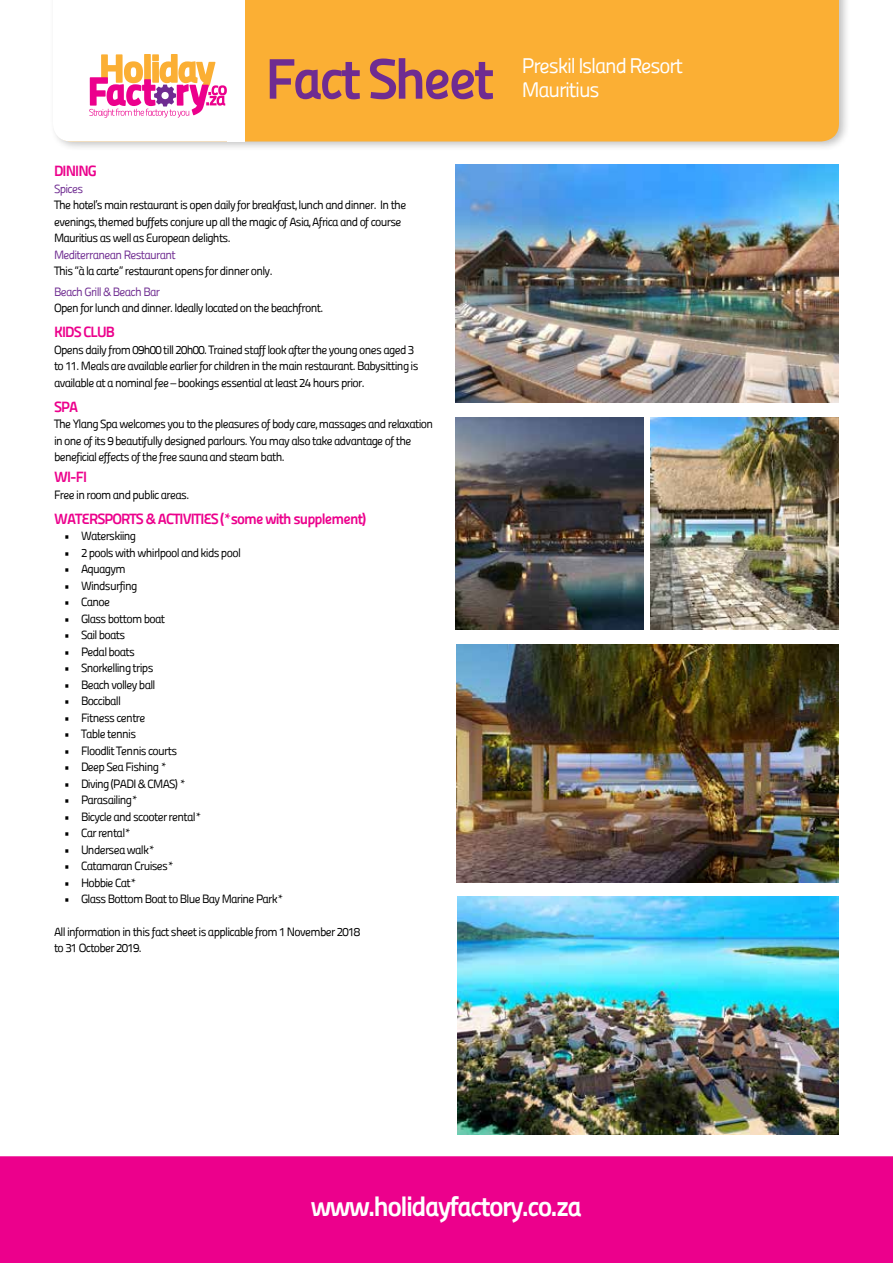
<style>
.page{position:relative;width:893px;height:1263px;background:#fff}
.page>*{position:absolute;margin:0;border:0;box-sizing:border-box;transform-origin:0 0}
.t1{font:57px "Panefresco 800 wt";letter-spacing:-.06em;color:#6f2c91}
.t2{font:27.75px "Panefresco 800 wt";letter-spacing:-.06em;color:#fff}
.t3{font:21px/24px "Panefresco 400 wt";letter-spacing:-.06em;color:#fff}
.t4{font:15px "Panefresco 800 wt";letter-spacing:-.06em;color:#ec008c}
.t5{font:12px/16.5px "Panefresco 400 wt";letter-spacing:-.06em;color:#000}
.t6{font:12px "Panefresco 400 wt";letter-spacing:-.06em;color:#6f2c91}
</style>
<div class="page">
<div style="left:49px;top:0;width:801px;height:152px;background:#000;opacity:.25"></div>
<div style="left:245px;top:0;width:594px;height:141px;background:#fbaf34"></div>
<svg style="left:53px;top:0;width:192px;height:141px"></svg>
<div style="left:0;top:1156px;width:893px;height:107px;background:#ec008c"></div>
<img style="left:455px;top:165px;width:384px;height:238px">
<img style="left:457px;top:897px;width:381px;height:238px">
<img style="left:651px;top:417px;width:187px;height:213px">
<img style="left:457px;top:644px;width:382px;height:238px">
<img style="left:456px;top:417px;width:187px;height:213px">
<h1 class="t1" style="left:265px;top:35px;width:230px">Fact Sheet</h1>
<p class="t4" style="left:54px;top:159px;width:44px">DINING</p>
<p class="t6" style="left:54px;top:179px;width:31px">Spices</p>
<p class="t5" style="left:54px;top:196px;width:354px">The hotel’s main restaurant is open daily for breakfast, lunch and dinner. In the evenings, themed buffets conjure up all the magic of Asia, Africa and of course<br>Mauritius as well as European delights.</p>
<p class="t6" style="left:54px;top:245px;width:123px">Mediterranean Restaurant</p>
<p class="t5" style="left:54px;top:262px;width:220px">This “à la carte” restaurant opens for dinner only.</p>
<p class="t6" style="left:54px;top:283px;width:108px">Beach Grill &amp; Beach Bar</p>
<p class="t5" style="left:54px;top:299px;width:271px">Open for lunch and dinner. Ideally located on the beachfront.</p>
<p class="t4" style="left:54px;top:320px;width:62px">KIDS CLUB</p>
<p class="t5" style="left:54px;top:341px;width:366px">Opens daily from 09h00 till 20h00. Trained staff look after the young ones aged 3 to 11. Meals are available earlier for children in the main restaurant. Babysitting is available at a nominal fee – bookings essential at least 24 hours prior.</p>
<p class="t4" style="left:54px;top:395px;width:26px">SPA</p>
<p class="t5" style="left:54px;top:415px;width:381px">The Ylang Spa welcomes you to the pleasures of body care, massages and relaxation in one of its 9 beautifully designed parlours. You may also take advantage of the beneficial effects of the free sauna and steam bath.</p>
<p class="t4" style="left:54px;top:465px;width:35px">WI-FI</p>
<p class="t5" style="left:54px;top:485px;width:137px">Free in room and public areas.</p>
<p class="t4" style="left:54px;top:507px;width:314px">WATERSPORTS &amp; ACTIVITIES (*some with supplement)</p>
<p class="t5" style="left:64px;top:527px;width:74px">• Waterskiing</p>
<p class="t5" style="left:64px;top:543px;width:178px">• 2 pools with whirlpool and kids pool</p>
<p class="t5" style="left:64px;top:560px;width:63px">• Aquagym</p>
<p class="t5" style="left:64px;top:576px;width:75px">• Windsurfing</p>
<p class="t5" style="left:64px;top:593px;width:48px">• Canoe</p>
<p class="t5" style="left:64px;top:609px;width:103px">• Glass bottom boat</p>
<p class="t5" style="left:64px;top:626px;width:63px">• Sail boats</p>
<p class="t5" style="left:64px;top:642px;width:73px">• Pedal boats</p>
<p class="t5" style="left:64px;top:659px;width:91px">• Snorkelling trips</p>
<p class="t5" style="left:64px;top:675px;width:93px">• Beach volley ball</p>
<p class="t5" style="left:64px;top:692px;width:58px">• Bocciball</p>
<p class="t5" style="left:64px;top:708px;width:83px">• Fitness centre</p>
<p class="t5" style="left:64px;top:725px;width:74px">• Table tennis</p>
<p class="t5" style="left:64px;top:741px;width:115px">• Floodlit Tennis courts</p>
<p class="t5" style="left:64px;top:758px;width:104px">• Deep Sea Fishing *</p>
<p class="t5" style="left:64px;top:774px;width:123px">• Diving (PADI &amp; CMAS) *</p>
<p class="t5" style="left:64px;top:791px;width:75px">• Parasailing*</p>
<p class="t5" style="left:64px;top:807px;width:139px">• Bicycle and scooter rental*</p>
<p class="t5" style="left:64px;top:824px;width:68px">• Car rental*</p>
<p class="t5" style="left:64px;top:840px;width:92px">• Undersea walk*</p>
<p class="t5" style="left:64px;top:857px;width:111px">• Catamaran Cruises*</p>
<p class="t5" style="left:64px;top:873px;width:74px">• Hobbie Cat*</p>
<p class="t5" style="left:64px;top:890px;width:221px">• Glass Bottom Boat to Blue Bay Marine Park*</p>
<p class="t5" style="left:54px;top:922px;width:308px">All information in this fact sheet is applicable from 1 November 2018 to 31 October 2019.</p>
<h3 class="t3" style="left:522px;top:52px;width:163px">Preskil Island Resort<br>Mauritius</h3>
<h2 class="t2" style="left:311px;top:1185px;width:273px">www.holidayfactory.co.za</h2>
</div>
